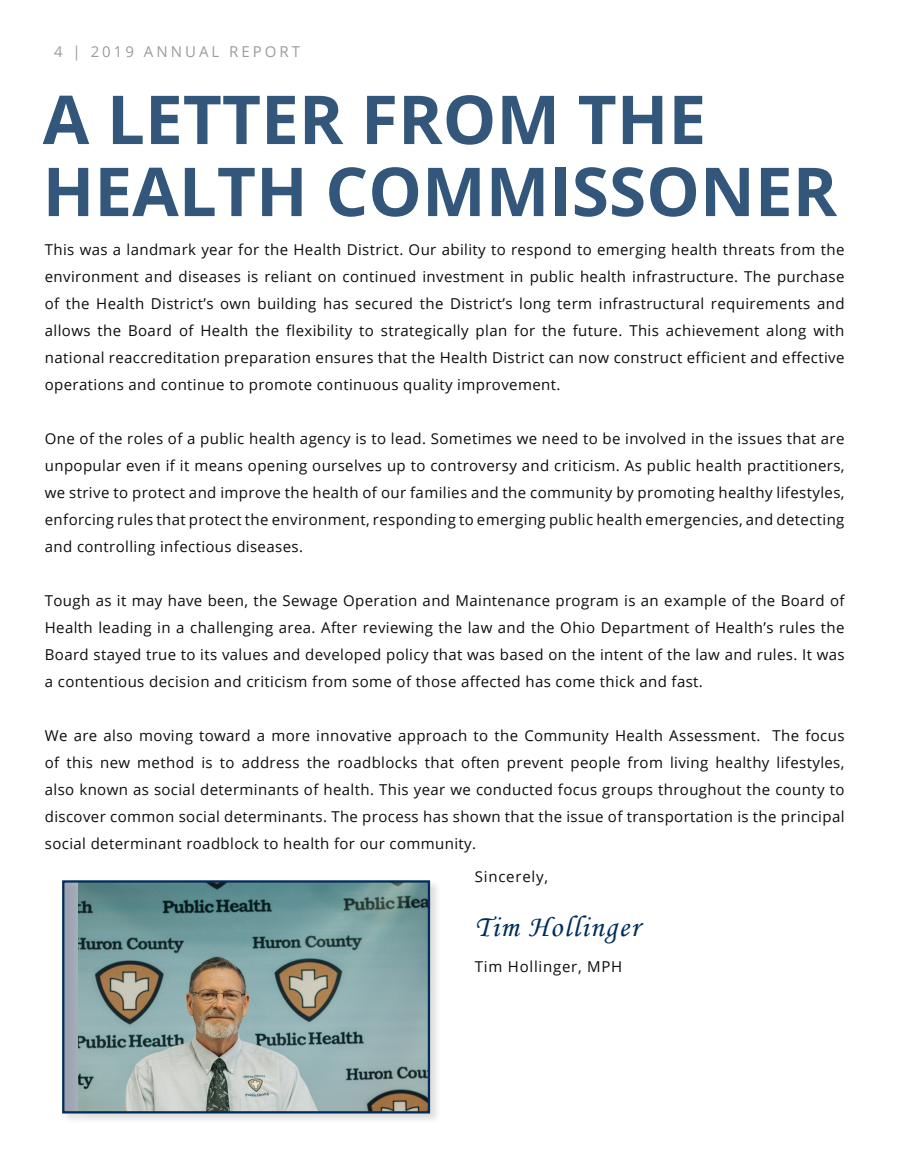
<style>
.page{position:relative;width:905px;height:1175px;background:#fff}
.page>*{position:absolute;margin:0;border:0;box-sizing:border-box;transform-origin:0 0}
.t1{font:700 67.5px/72px "Open Sans";color:#002d5b}
.t2{font:30px "Monotype Corsiva";letter-spacing:.05em;color:#002d5b}
.Paragraph{font:15px/27px "Open Sans";letter-spacing:.025em;color:#0c0c0d;text-align:justify}
.Paragraph-2{font:15px "Open Sans";letter-spacing:.05em;color:#0c0c0d}
.Header_Master_page{font:15px "Open Sans";letter-spacing:.2em;color:#9a9c9e}
</style>
<div class="page">
<div style="left:61px;top:879px;width:380px;height:245px;background:#231f20;opacity:.15"></div>
<div style="left:63px;top:881px;width:16px;height:231px;background:#9ea7b2"></div>
<img style="left:78px;top:883px;width:349px;height:227px">
<div style="left:62px;top:880px;width:368px;height:233px;border:2px solid #002d5b"></div>
<p class="Header_Master_page" style="left:54px;top:41px;width:247px">4 | 2019 ANNUAL REPORT</p>
<h1 class="t1" style="left:43px;top:82px;width:796px">A LETTER FROM THE<br>HEALTH COMMISSONER</h1>
<p class="Paragraph" style="left:45px;top:236px;width:801px">This was a landmark year for the Health District. Our ability to respond to emerging health threats from the environment and diseases is reliant on continued investment in public health infrastructure. The purchase of the Health District’s own building has secured the District’s long term infrastructural requirements and allows the Board of Health the flexibility to strategically plan for the future. This achievement along with national reaccreditation preparation ensures that the Health District can now construct efficient and effective operations and continue to promote continuous quality improvement.</p>
<p class="Paragraph" style="left:45px;top:425px;width:801px">One of the roles of a public health agency is to lead. Sometimes we need to be involved in the issues that are unpopular even if it means opening ourselves up to controversy and criticism. As public health practitioners, we strive to protect and improve the health of our families and the community by promoting healthy lifestyles, enforcing rules that protect the environment, responding to emerging public health emergencies, and detecting and controlling infectious diseases.</p>
<p class="Paragraph" style="left:45px;top:587px;width:801px">Tough as it may have been, the Sewage Operation and Maintenance program is an example of the Board of Health leading in a challenging area. After reviewing the law and the Ohio Department of Health’s rules the Board stayed true to its values and developed policy that was based on the intent of the law and rules. It was a contentious decision and criticism from some of those affected has come thick and fast.</p>
<p class="Paragraph" style="left:45px;top:722px;width:801px">We are also moving toward a more innovative approach to the Community Health Assessment. The focus of this new method is to address the roadblocks that often prevent people from living healthy lifestyles, also known as social determinants of health. This year we conducted focus groups throughout the county to discover common social determinants. The process has shown that the issue of transportation is the principal social determinant roadblock to health for our community.</p>
<p class="Paragraph-2" style="left:475px;top:866px;width:75px">Sincerely,</p>
<p class="t2" style="left:475px;top:909px;width:166px">Tim Hollinger</p>
<p class="Paragraph-2" style="left:475px;top:956px;width:149px">Tim Hollinger, MPH</p>
</div>
